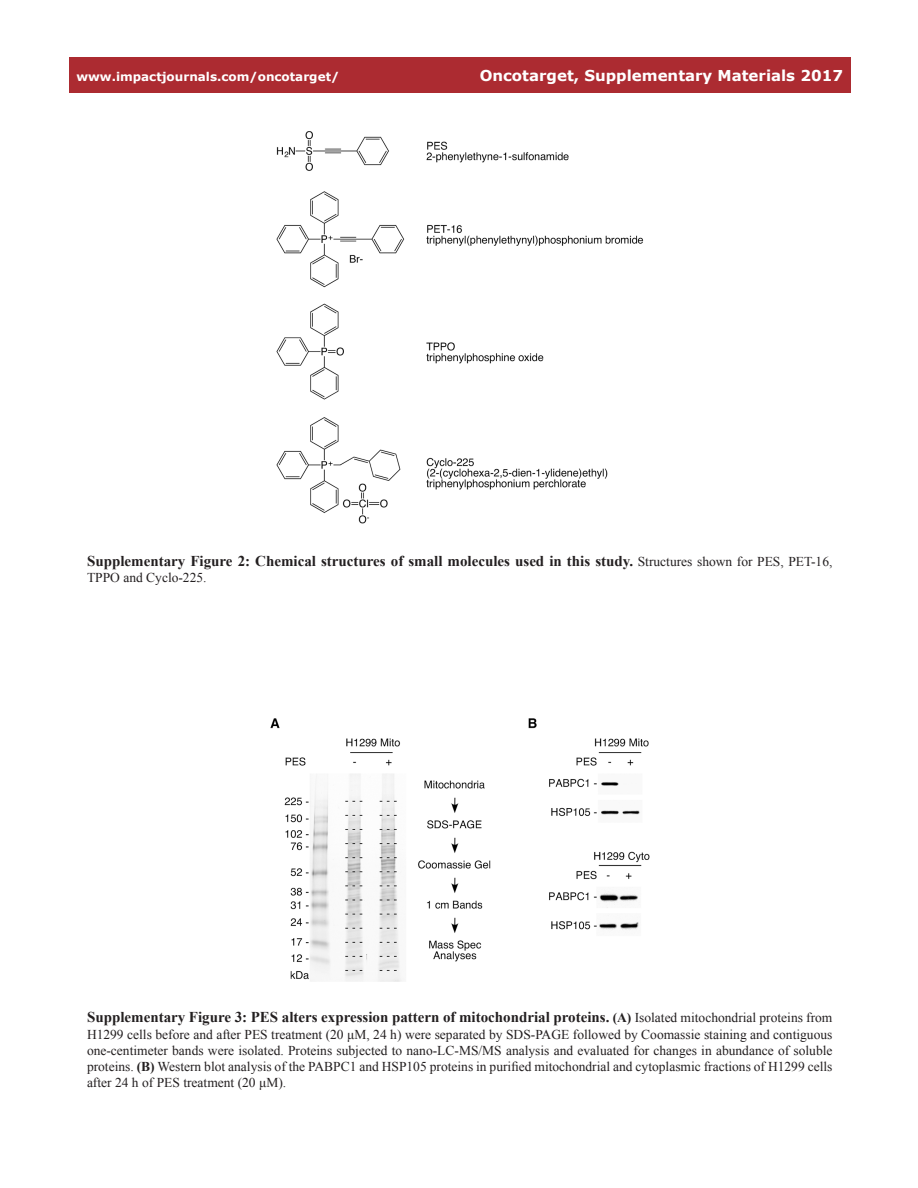
<style>
.page{position:relative;width:918px;height:1188px;background:#fff}
.page>*{position:absolute;margin:0;border:0;box-sizing:border-box;transform-origin:0 0}
.figuretext{font:700 15px "Times New Roman";color:#231f20}
.t1{font:700 15px "Verdana";color:#fff}
.figuretext-2{font:13.5px/16.2px "Times New Roman";color:#231f20;text-align:justify}
.t2{font:700 12px "Verdana";color:#fff}
.s1{font-weight:400;font-size:13.5px}
.s2{font-size:13.5px}
.s3{font-weight:700}
</style>
<div class="page">
<div style="left:69px;top:57px;width:781px;height:36px;background:#ac2b31"></div>
<img style="left:276px;top:131px;width:368px;height:393px">
<img style="left:270px;top:718px;width:380px;height:264px">
<p class="t2" style="left:76px;top:68px;width:264px">www.impactjournals.com/oncotarget/</p>
<p class="t1" style="left:480px;top:65px;width:365px">Oncotarget, Supplementary Materials 2017</p>
<p class="figuretext" style="left:87px;top:551px;width:747px">Supplementary Figure 2: Chemical structures of small molecules used in this study. <span class="s1">Structures shown for PES, PET-16,</span></p>
<p class="figuretext-2" style="left:87px;top:569px;width:121px">TPPO and Cyclo-225.</p>
<p class="figuretext" style="left:87px;top:1007px;width:747px">Supplementary Figure 3: PES alters expression pattern of mitochondrial proteins. <span class="s2">(A)</span> <span class="s1">Isolated mitochondrial proteins from</span></p>
<p class="figuretext-2" style="left:87px;top:1026px;width:747px">H1299 cells before and after PES treatment (20 μM, 24 h) were separated by SDS-PAGE followed by Coomassie staining and contiguous one-centimeter bands were isolated. Proteins subjected to nano-LC-MS/MS analysis and evaluated for changes in abundance of soluble proteins. <span class="s3">(B)</span> Western blot analysis of the PABPC1 and HSP105 proteins in purified mitochondrial and cytoplasmic fractions of H1299 cells after 24 h of PES treatment (20 μM).</p>
</div>
